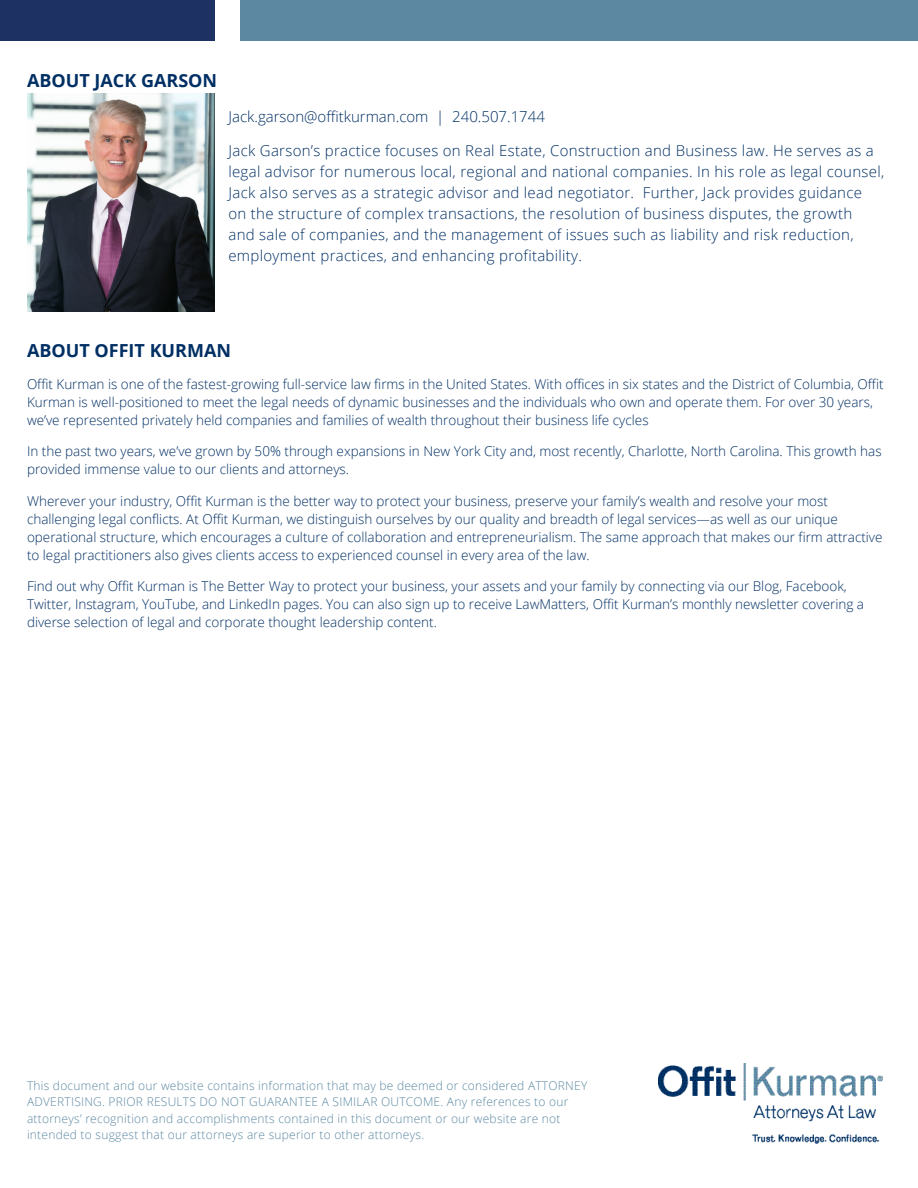
<style>
.page{position:relative;width:918px;height:1188px;background:#fff}
.page>*{position:absolute;margin:0;border:0;box-sizing:border-box;transform-origin:0 0}
.Paragraph_Style_2{font:700 18px "Open Sans";color:#002f64}
.Paragraph_Style_2-2{font:300 15px/21px "Open Sans";letter-spacing:.02em;color:#002f64}
.Paragraph_Style_2-3{font:300 15px "Open Sans";color:#002f64}
.Paragraph_Style_2-4{font:300 13.5px/18px "Open Sans";color:#002f64}
.Paragraph_Style_2-5{font:300 12px/16.5px "Open Sans";letter-spacing:.02em;color:#5c88a2}
</style>
<div class="page">
<div style="left:0;top:0;width:214px;height:41px;background:#1d3262"></div>
<div style="left:241px;top:0;width:677px;height:41px;background:#5c88a2"></div>
<img style="left:27px;top:94px;width:188px;height:217px">
<img style="left:658px;top:1063px;width:224px;height:80px">
<p class="Paragraph_Style_2" style="left:27px;top:68px;width:192px">ABOUT JACK GARSON</p>
<p class="Paragraph_Style_2-3" style="left:228px;top:106px;width:318px">Jack.garson@offitkurman.com | 240.507.1744</p>
<p class="Paragraph_Style_2-2" style="left:228px;top:140px;width:657px">Jack Garson’s practice focuses on Real Estate, Construction and Business law. He serves as a legal advisor for numerous local, regional and national companies. In his role as legal counsel, Jack also serves as a strategic advisor and lead negotiator. Further, Jack provides guidance<br>on the structure of complex transactions, the resolution of business disputes, the growth<br>and sale of companies, and the management of issues such as liability and risk reduction, employment practices, and enhancing profitability.</p>
<p class="Paragraph_Style_2" style="left:27px;top:338px;width:206px">ABOUT OFFIT KURMAN</p>
<p class="Paragraph_Style_2-4" style="left:27px;top:374px;width:858px">Offit Kurman is one of the fastest-growing full-service law firms in the United States. With offices in six states and the District of Columbia, Offit<br>Kurman is well-positioned to meet the legal needs of dynamic businesses and the individuals who own and operate them. For over 30 years, we’ve represented privately held companies and families of wealth throughout their business life cycles</p>
<p class="Paragraph_Style_2-4" style="left:27px;top:442px;width:856px">In the past two years, we’ve grown by 50% through expansions in New York City and, most recently, Charlotte, North Carolina. This growth has provided immense value to our clients and attorneys.</p>
<p class="Paragraph_Style_2-4" style="left:27px;top:491px;width:857px">Wherever your industry, Offit Kurman is the better way to protect your business, preserve your family’s wealth and resolve your most challenging legal conflicts. At Offit Kurman, we distinguish ourselves by our quality and breadth of legal services—as well as our unique operational structure, which encourages a culture of collaboration and entrepreneurialism. The same approach that makes our firm attractive to legal practitioners also gives clients access to experienced counsel in every area of the law.</p>
<p class="Paragraph_Style_2-4" style="left:27px;top:577px;width:839px">Find out why Offit Kurman is The Better Way to protect your business, your assets and your family by connecting via our Blog, Facebook,<br>Twitter, Instagram, YouTube, and LinkedIn pages. You can also sign up to receive LawMatters, Offit Kurman’s monthly newsletter covering a diverse selection of legal and corporate thought leadership content.</p>
<p class="Paragraph_Style_2-5" style="left:27px;top:1077px;width:562px">This document and our website contains information that may be deemed or considered ATTORNEY ADVERTISING. PRIOR RESULTS DO NOT GUARANTEE A SIMILAR OUTCOME. Any references to our attorneys’ recognition and accomplishments contained in this document or our website are not intended to suggest that our attorneys are superior to other attorneys.</p>
</div>
